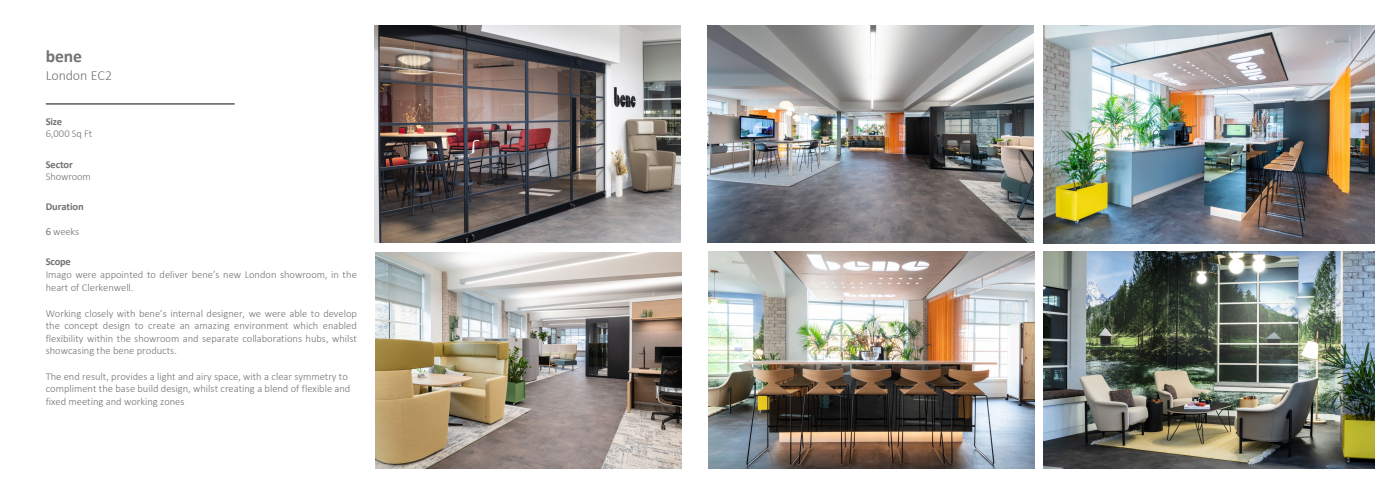
<style>
.page{position:relative;width:1386px;height:491px;background:#fff}
.page>*{position:absolute;margin:0;border:0;box-sizing:border-box;transform-origin:0 0}
.t1{font:700 17.5px "Calibri";color:#727272}
.t2{font:300 14px "Calibri";letter-spacing:-.01em;color:#727272}
.t3{font:300 10.5px/12.2px "Calibri";color:#727272}
.t4{font:700 10.5px "Calibri";letter-spacing:-.015em;color:#727272}
.s1{font-weight:400}
</style>
<div class="page">
<hr style="left:46px;top:103px;width:188px;height:2px;background:#727272">
<img style="left:1043px;top:25px;width:331px;height:218px">
<img style="left:708px;top:251px;width:326px;height:216px">
<img style="left:375px;top:25px;width:305px;height:217px">
<img style="left:1043px;top:251px;width:331px;height:216px">
<img style="left:707px;top:25px;width:326px;height:217px">
<img style="left:376px;top:252px;width:305px;height:215px">
<h2 class="t1" style="left:46px;top:44px;width:38px">bene</h2>
<h2 class="t2" style="left:46px;top:66px;width:68px">London EC2</h2>
<p class="t4" style="left:46px;top:114px;width:18px">Size</p>
<p class="t3" style="left:46px;top:127px;width:48px">6,000 Sq Ft</p>
<p class="t4" style="left:46px;top:156px;width:29px">Sector</p>
<p class="t3" style="left:46px;top:170px;width:47px">Showroom</p>
<p class="t4" style="left:46px;top:199px;width:40px">Duration</p>
<p class="t3" style="left:46px;top:224px;width:35px"><span class="s1">6</span> weeks</p>
<p class="t4" style="left:46px;top:254px;width:27px">Scope</p>
<p class="t3" style="left:46px;top:268px;width:312px">Imago were appointed to deliver bene’s new London showroom, in the heart of Clerkenwell.</p>
<p class="t3" style="left:46px;top:307px;width:313px;text-align:justify">Working closely with bene’s internal designer, we were able to develop the concept design to create an amazing environment which enabled flexibility within the showroom and separate collaborations hubs, whilst showcasing the bene products.</p>
<p class="t3" style="left:46px;top:369px;width:306px;line-height:12.6px">The end result, provides a light and airy space, with a clear symmetry to compliment the base build design, whilst creating a blend of flexible and fixed meeting and working zones</p>
</div>
